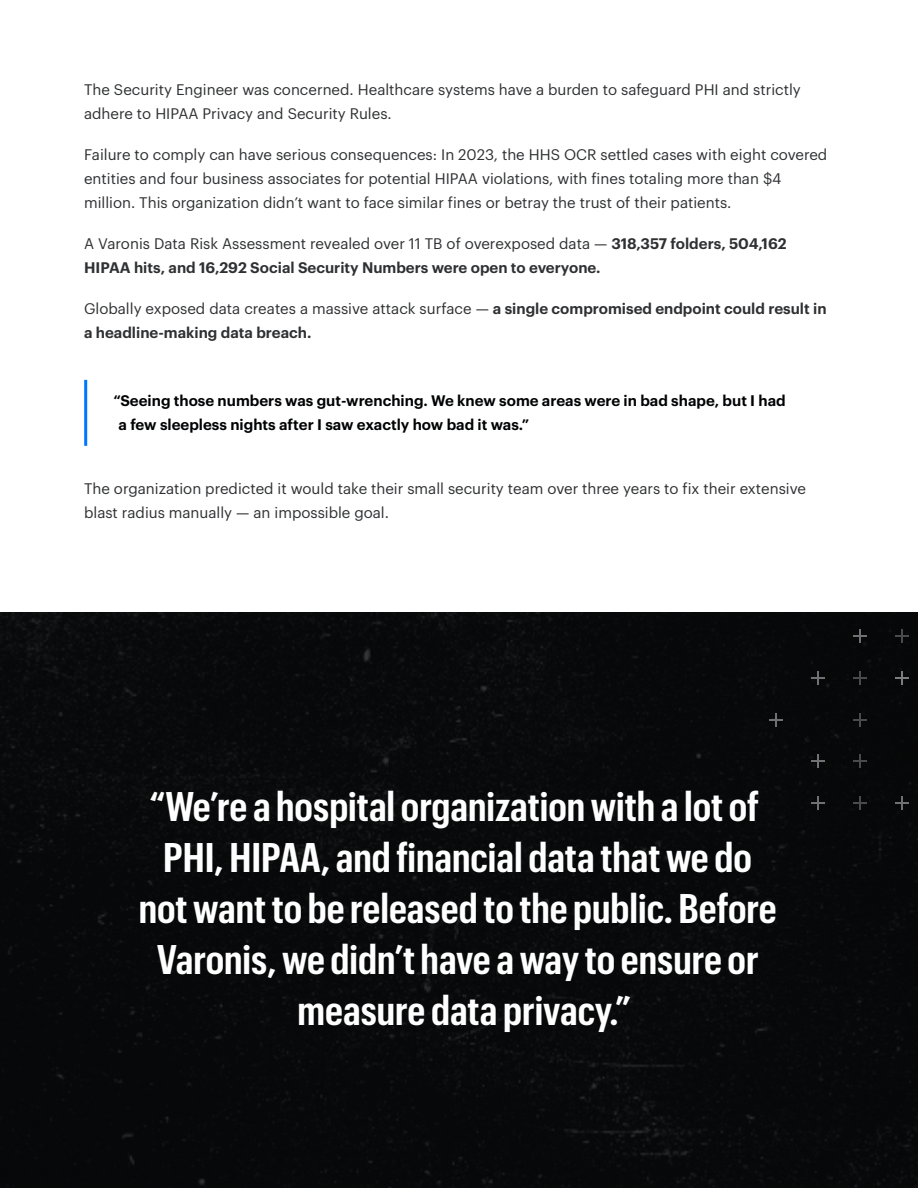
<style>
.page{position:relative;width:918px;height:1188px;background:#fff}
.page>*{position:absolute;margin:0;border:0;box-sizing:border-box;transform-origin:0 0}
.Quote__full_or_half-page{font:600 40.5px/51px "Graphik Cond";color:#fff;text-align:center}
.Body__13pt{font:15px/24px "Graphik LC";color:#2f3032}
.Body__13pt-2{font:600 15px/24px "Graphik LC";color:#2f3032}
.Quote__body{font:600 15px/24px "Graphik LC";color:#010203}
.s1{font-weight:400}
</style>
<div class="page">
<hr style="left:84px;top:380px;width:3px;height:66px;background:#07f">
<div style="left:0;top:612px;width:918px;height:576px;background:#080909"></div>
<svg style="left:853px;top:713px;width:14px;height:13px"></svg>
<svg style="left:895px;top:629px;width:14px;height:13px"></svg>
<svg style="left:853px;top:629px;width:14px;height:13px"></svg>
<svg style="left:811px;top:671px;width:14px;height:13px"></svg>
<svg style="left:895px;top:671px;width:14px;height:13px"></svg>
<svg style="left:853px;top:671px;width:14px;height:13px"></svg>
<svg style="left:770px;top:713px;width:13px;height:13px"></svg>
<svg style="left:811px;top:755px;width:14px;height:13px"></svg>
<svg style="left:853px;top:755px;width:14px;height:13px"></svg>
<svg style="left:811px;top:797px;width:14px;height:13px"></svg>
<svg style="left:895px;top:797px;width:14px;height:13px"></svg>
<svg style="left:853px;top:797px;width:14px;height:13px"></svg>
<p class="Body__13pt" style="left:84px;top:76px;width:718px">The Security Engineer was concerned. Healthcare systems have a burden to safeguard PHI and strictly adhere to HIPAA Privacy and Security Rules.</p>
<p class="Body__13pt" style="left:84px;top:141px;width:745px">Failure to comply can have serious consequences: In 2023, the HHS OCR settled cases with eight covered entities and four business associates for potential HIPAA violations, with fines totaling more than $4 million. This organization didn’t want to face similar fines or betray the trust of their patients.</p>
<p class="Body__13pt-2" style="left:84px;top:230px;width:704px"><span class="s1">A Varonis Data Risk Assessment revealed over 11 TB of overexposed data —</span> 318,357 folders, 504,162<br>HIPAA hits, and 16,292 Social Security Numbers were open to everyone.</p>
<p class="Body__13pt-2" style="left:84px;top:295px;width:744px"><span class="s1">Globally exposed data creates a massive attack surface —</span> a single compromised endpoint could result in a headline-making data breach.</p>
<p class="Quote__body" style="left:119px;top:387px;width:669px;text-indent:-5px">“Seeing those numbers was gut-wrenching. We knew some areas were in bad shape, but I had a few sleepless nights after I saw exactly how bad it was.”</p>
<p class="Body__13pt" style="left:84px;top:475px;width:723px">The organization predicted it would take their small security team over three years to fix their extensive blast radius manually — an impossible goal.</p>
<p class="Quote__full_or_half-page" style="left:139px;top:778px;width:639px">“We’re a hospital organization with a lot of PHI, HIPAA, and financial data that we do not want to be released to the public. Before Varonis, we didn’t have a way to ensure or measure data privacy.”</p>
</div>
